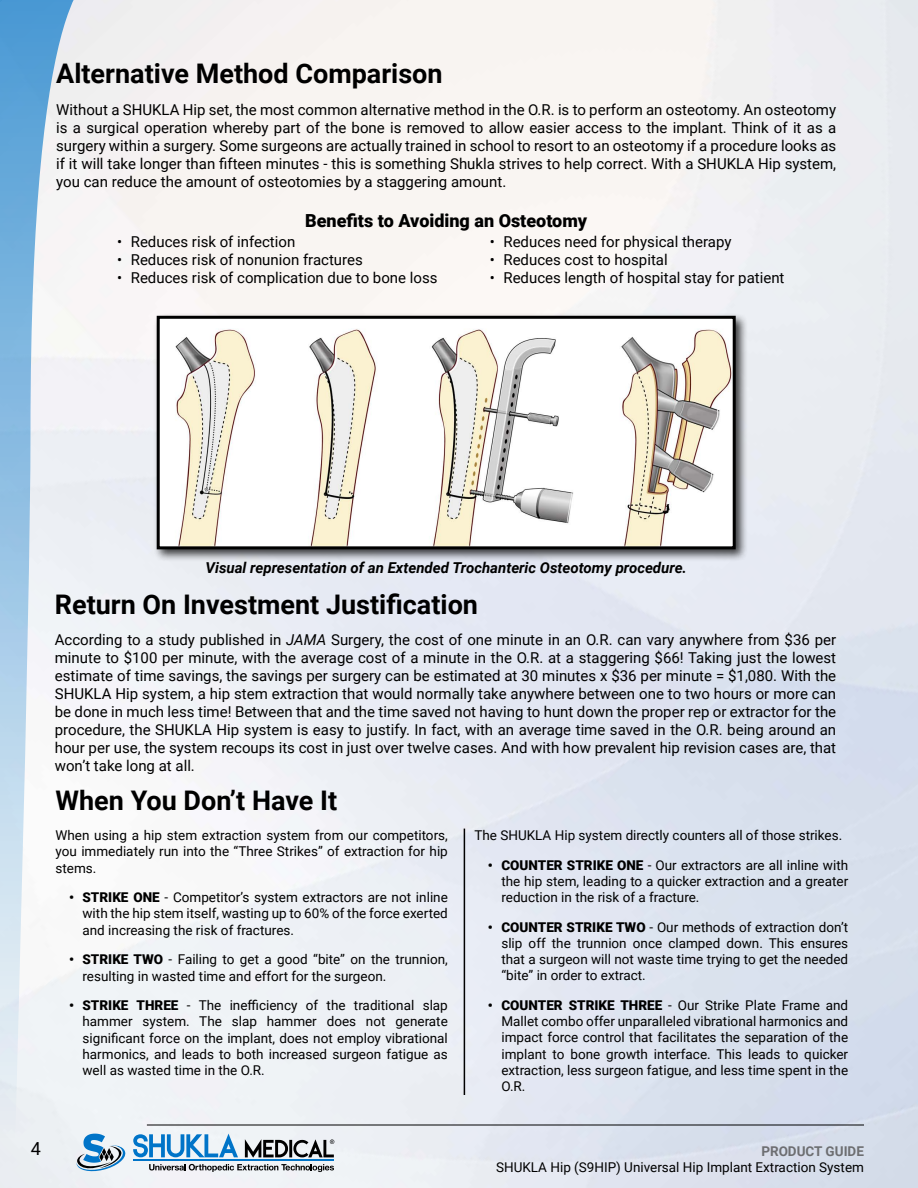
<style>
.page{position:relative;width:918px;height:1188px;background:#fff}
.page>*{position:absolute;margin:0;border:0;box-sizing:border-box;transform-origin:0 0}
.t1{font:700 27px "Roboto";color:#000}
.t2{font:900 18px "Roboto";color:#000}
.t3{font:18px "Roboto";color:#000}
.t4{font:15px/18px "Roboto";color:#000;text-align:justify}
.t5{font:italic 700 15px "Roboto";color:#000}
.t6{font:13.5px/16.2px "Roboto";color:#000;text-align:justify}
.t7{font:700 13.5px "Roboto";color:#6d6e71}
.s1{font-style:italic}
.s2{font-weight:900}
</style>
<div class="page">
<img style="left:96px;top:0;width:822px;height:1188px">
<svg style="left:0;top:0;width:96px;height:1188px;fill:#eff0f4"></svg>
<div style="left:153px;top:313px;width:596px;height:249px;background:#000;opacity:.75"></div>
<img style="left:161px;top:320px;width:571px;height:225px">
<div style="left:157px;top:316px;width:579px;height:233px;border:3px solid #000"></div>
<hr style="left:464px;top:829px;width:1px;height:266px;background:#000">
<svg style="left:149px;top:1164px;width:185px;height:8px"></svg>
<svg style="left:245px;top:1139px;width:89px;height:19px"></svg>
<svg style="left:133px;top:1134px;width:105px;height:23px"></svg>
<hr style="left:133px;top:1160px;width:201px;height:1px;background:#0074c8">
<svg style="left:76px;top:1134px;width:50px;height:38px"></svg>
<hr style="left:147px;top:1125px;width:717px;height:1px;background:#000">
<h1 class="t1" style="left:56px;top:55px;width:388px">Alternative Method Comparison</h1>
<p class="t4" style="left:56px;top:100px;width:782px">Without a SHUKLA Hip set, the most common alternative method in the O.R. is to perform an osteotomy. An osteotomy is a surgical operation whereby part of the bone is removed to allow easier access to the implant. Think of it as a surgery within a surgery. Some surgeons are actually trained in school to resort to an osteotomy if a procedure looks as if it will take longer than fifteen minutes - this is something Shukla strives to help correct. With a SHUKLA Hip system, you can reduce the amount of osteotomies by a staggering amount.</p>
<p class="t2" style="left:305px;top:208px;width:284px">Benefits to Avoiding an Osteotomy</p>
<p class="t4" style="left:117px;top:233px;width:180px">• Reduces risk of infection</p>
<p class="t4" style="left:117px;top:251px;width:247px">• Reduces risk of nonunion fractures</p>
<p class="t4" style="left:117px;top:269px;width:322px">• Reduces risk of complication due to bone loss</p>
<p class="t4" style="left:490px;top:233px;width:243px">• Reduces need for physical therapy</p>
<p class="t4" style="left:490px;top:251px;width:179px">• Reduces cost to hospital</p>
<p class="t4" style="left:490px;top:269px;width:296px">• Reduces length of hospital stay for patient</p>
<p class="t5" style="left:206px;top:557px;width:483px">Visual representation of an Extended Trochanteric Osteotomy procedure.</p>
<h1 class="t1" style="left:55px;top:585px;width:425px">Return On Investment Justification</h1>
<p class="t4" style="left:55px;top:631px;width:783px">According to a study published in <span class="s1">JAMA</span> Surgery, the cost of one minute in an O.R. can vary anywhere from $36 per minute to $100 per minute, with the average cost of a minute in the O.R. at a staggering $66! Taking just the lowest estimate of time savings, the savings per surgery can be estimated at 30 minutes x $36 per minute = $1,080. With the SHUKLA Hip system, a hip stem extraction that would normally take anywhere between one to two hours or more can be done in much less time! Between that and the time saved not having to hunt down the proper rep or extractor for the procedure, the SHUKLA Hip system is easy to justify. In fact, with an average time saved in the O.R. being around an hour per use, the system recoups its cost in just over twelve cases. And with how prevalent hip revision cases are, that won’t take long at all.</p>
<h1 class="t1" style="left:56px;top:782px;width:283px">When You Don’t Have It</h1>
<p class="t6" style="left:56px;top:827px;width:394px">When using a hip stem extraction system from our competitors, you immediately run into the “Three Strikes” of extraction for hip stems.</p>
<p class="t6" style="left:83px;top:889px;width:367px;text-indent:-14px"><span class="s2">• STRIKE ONE</span> - Competitor’s system extractors are not inline with the hip stem itself, wasting up to 60% of the force exerted and increasing the risk of fractures.</p>
<p class="t6" style="left:83px;top:951px;width:367px;text-indent:-14px"><span class="s2">• STRIKE TWO</span> - Failing to get a good “bite” on the trunnion, resulting in wasted time and effort for the surgeon.</p>
<p class="t6" style="left:83px;top:997px;width:367px;text-indent:-14px"><span class="s2">• STRIKE THREE</span> - The inefficiency of the traditional slap hammer system. The slap hammer does not generate significant force on the implant, does not employ vibrational harmonics, and leads to both increased surgeon fatigue as well as wasted time in the O.R.</p>
<p class="t6" style="left:474px;top:826px;width:369px">The SHUKLA Hip system directly counters all of those strikes.</p>
<p class="t6" style="left:501px;top:856px;width:348px;text-indent:-14px"><span class="s2">• COUNTER STRIKE ONE</span> - Our extractors are all inline with the hip stem, leading to a quicker extraction and a greater reduction in the risk of a fracture.</p>
<p class="t6" style="left:501px;top:918px;width:348px;text-indent:-14px"><span class="s2">• COUNTER STRIKE TWO</span> - Our methods of extraction don’t slip off the trunnion once clamped down. This ensures that a surgeon will not waste time trying to get the needed “bite” in order to extract.</p>
<p class="t6" style="left:501px;top:997px;width:348px;text-indent:-14px"><span class="s2">• COUNTER STRIKE THREE</span> - Our Strike Plate Frame and Mallet combo offer unparalleled vibrational harmonics and impact force control that facilitates the separation of the implant to bone growth interface. This leads to quicker extraction, less surgeon fatigue, and less time spent in the O.R.</p>
<p class="t3" style="left:31px;top:1136px;width:12px">4</p>
<p class="t7" style="left:761px;top:1142px;width:104px">PRODUCT GUIDE</p>
<p class="t6" style="left:496px;top:1159px;width:369px">SHUKLA Hip (S9HIP) Universal Hip Implant Extraction System</p>
</div>
